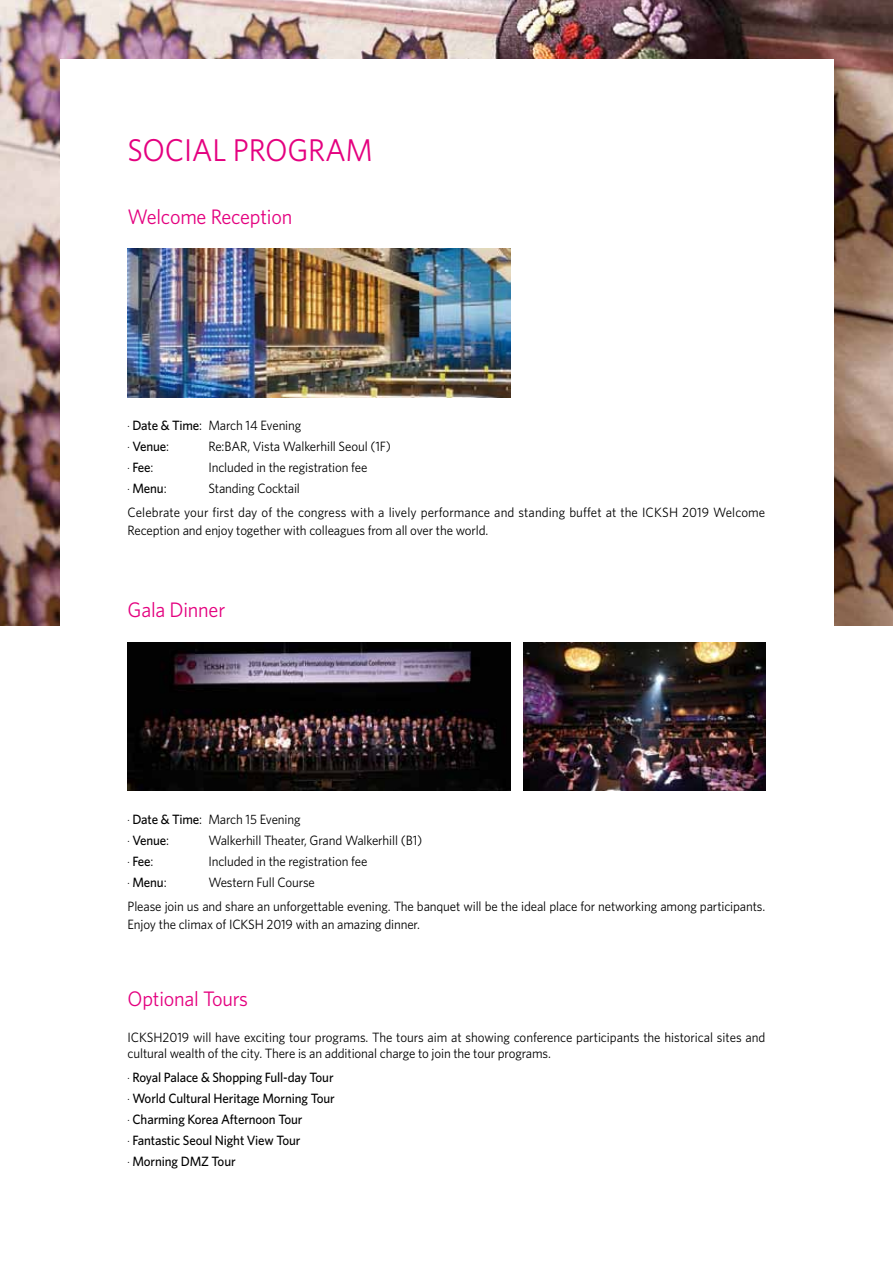
<style>
.page{position:relative;width:893px;height:1263px;background:#fff}
.page>*{position:absolute;margin:0;border:0;box-sizing:border-box;transform-origin:0 0}
.t1{font:31.5px "Whitney";letter-spacing:-.01em;color:#e4007f;scale:.96 1}
.t2{font:21px "Whitney";letter-spacing:-.01em;color:#e4007f;scale:.96 1}
.t3{font:13.5px/21px "Whitney";letter-spacing:-.01em;color:#000;scale:.96 1}
.t4{font:500 13.5px/21px "Whitney";letter-spacing:-.01em;color:#000;scale:.96 1}
.s1{font-family:"Myriad Pro";font-weight:300}
.s2{font-weight:500}
.s3{font-weight:400}
</style>
<div class="page">
<img style="left:1px;top:0;width:892px;height:625px">
<div style="left:60px;top:60px;width:773px;height:1143px;background:#fff"></div>
<img style="left:0;top:0;width:1px;height:625px">
<img style="left:128px;top:249px;width:382px;height:149px">
<img style="left:128px;top:642px;width:382px;height:149px">
<img style="left:523px;top:642px;width:242px;height:149px">
<h1 class="t1" style="left:128px;top:131px;width:257px">Social Program</h1>
<h2 class="t2" style="left:128px;top:204px;width:173px">Welcome Reception</h2>
<p class="t3" style="left:128px;top:415px;width:183px"><span class="s1">·</span> <span class="s2">Date &amp; Time</span>: March 14 Evening <span class="s1">·</span> <span class="s2">Venue</span>: R</p>
<p class="t3" style="left:215px;top:436px;width:185px">e:BAR, Vista Walkerhill Seoul (1F)</p>
<p class="t4" style="left:128px;top:457px;width:29px"><span class="s1">·</span> Fee<span class="s3">:</span></p>
<p class="t3" style="left:208px;top:457px;width:167px">Included in the registration fee</p>
<p class="t4" style="left:128px;top:478px;width:67px"><span class="s1">·</span> Menu<span class="s3">: S</span></p>
<p class="t3" style="left:128px;top:476px;width:666px;line-height:24px;text-indent:87px">tanding Cocktail<br>Celebrate your first day of the congress with a lively performance and standing buffet at the ICKSH 2019 Welcome</p>
<p class="t3" style="left:128px;top:520px;width:377px">Reception and enjoy together with colleagues from all over the world.</p>
<h2 class="t2" style="left:128px;top:598px;width:103px">Gala Dinner</h2>
<p class="t3" style="left:128px;top:808px;width:182px"><span class="s1">·</span> <span class="s2">Date &amp; Time</span>: March 15 Evening <span class="s1">·</span> <span class="s2">Venue</span>:</p>
<p class="t3" style="left:208px;top:829px;width:224px">Walkerhill Theater, Grand Walkerhill (B1)</p>
<p class="t4" style="left:128px;top:850px;width:29px"><span class="s1">·</span> Fee<span class="s3">:</span></p>
<p class="t3" style="left:208px;top:850px;width:167px">Included in the registration fee</p>
<p class="t4" style="left:128px;top:871px;width:42px"><span class="s1">·</span> Menu<span class="s3">:</span></p>
<p class="t3" style="left:128px;top:870px;width:666px;line-height:24px;text-indent:81px">Western Full Course<br>Please join us and share an unforgettable evening. The banquet will be the ideal place for networking among participants.</p>
<p class="t3" style="left:128px;top:913px;width:306px">Enjoy the climax of ICKSH 2019 with an amazing dinner.</p>
<h2 class="t2" style="left:128px;top:987px;width:127px">Optional Tours</h2>
<p class="t3" style="left:128px;top:1028px;width:666px;line-height:16.2px">ICKSH2019 will have exciting tour programs. The tours aim at showing conference participants the historical sites and cultural wealth of the city. There is an additional charge to join the tour programs.</p>
<p class="t4" style="left:128px;top:1066px;width:217px"><span class="s1">·</span> Royal Palace &amp; Shopping Full-day Tour <span class="s1">·</span> World Cultural Heritage Morning Tour <span class="s1">·</span> Charming Korea Afternoon Tour<br><span class="s1">·</span> Fantastic Seoul N ight View Tour<br><span class="s1">·</span> Morning DMZ Tour</p>
</div>
